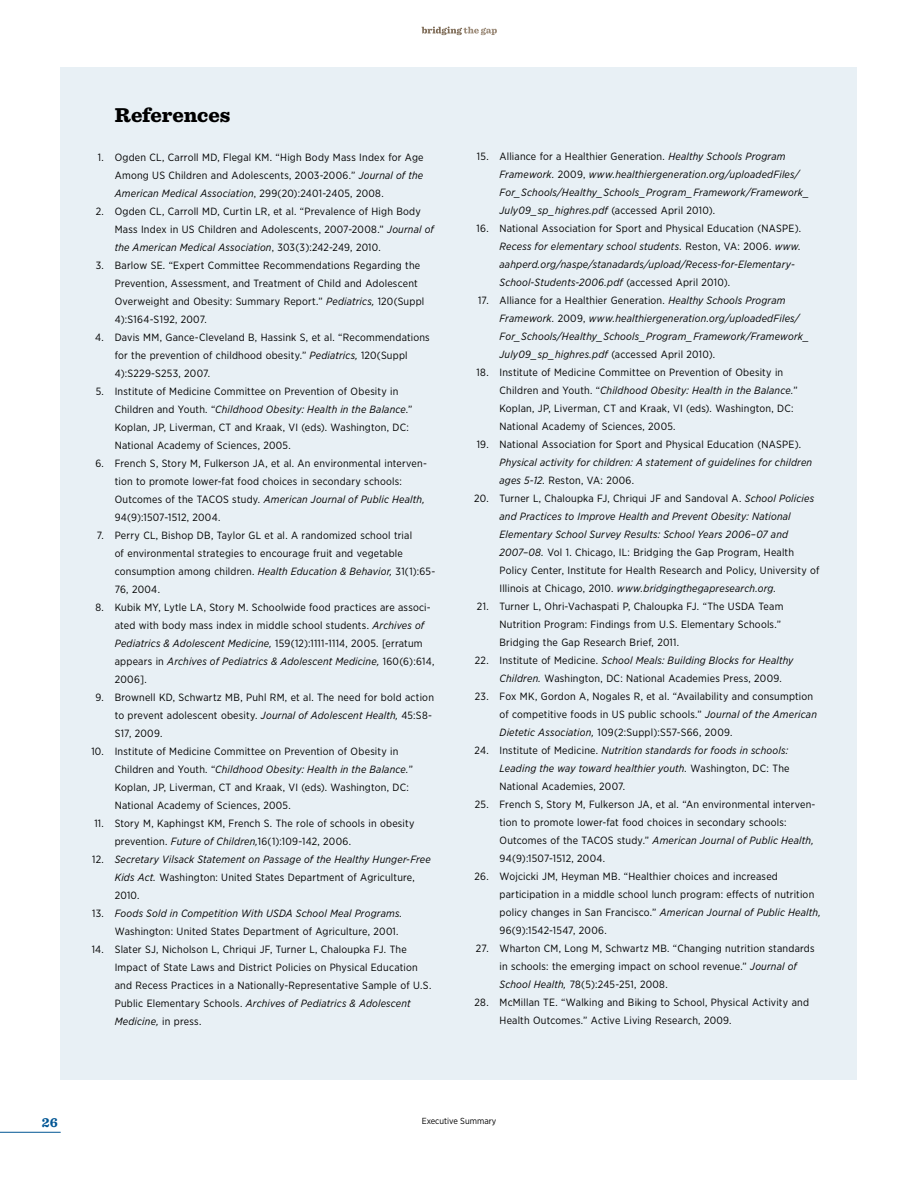
<style>
.page{position:relative;width:918px;height:1188px;background:#fff}
.page>*{position:absolute;margin:0;border:0;box-sizing:border-box;transform-origin:0 0}
.t1{font:900 21px "Sentinel";letter-spacing:-.005em;color:#000}
.t2{font:700 13.65px "Sentinel";color:#005594}
.t3{font:10.5px/18px "Gotham Narrow";letter-spacing:.02em;color:#000}
.t4{font:italic 10.5px/18px "Gotham Narrow";letter-spacing:.02em;color:#000}
.t5{font:8.85px "Gotham Narrow";color:#000}
.s1{font-style:italic}
.s2{font-style:normal}
</style>
<div class="page">
<svg style="left:422px;top:27px;width:75px;height:8px"></svg>
<hr style="left:0;top:1132px;width:60px;height:1px;background:#005594">
<div style="left:61px;top:68px;width:796px;height:1012px;background:#e8f0f5"></div>
<h1 class="t1" style="left:115px;top:98px;width:117px">References</h1>
<p class="t3" style="left:115px;top:148px;width:310px;text-align:justify;text-indent:-17px">1. Ogden CL, Carroll MD, Flegal KM. “High Body Mass Index for Age Among US Children and Adolescents, 2003-2006.” <span class="s1">Journal of the American Medical Association</span>, 299(20):2401-2405, 2008.</p>
<p class="t3" style="left:115px;top:202px;width:321px;text-indent:-19px">2. Ogden CL, Carroll MD, Curtin LR, et al. “Prevalence of High Body<br>Mass Index in US Children and Adolescents, 2007-2008.” <span class="s1">Journal of the American Medical Association</span>, 303(3):242-249, 2010.</p>
<p class="t3" style="left:115px;top:256px;width:311px;text-indent:-19px">3. Barlow SE. “Expert Committee Recommendations Regarding the Prevention, Assessment, and Treatment of Child and Adolescent Overweight and Obesity: Summary Report.” <span class="s1">Pediatrics,</span> 120(Suppl 4):S164-S192, 2007.</p>
<p class="t3" style="left:115px;top:328px;width:317px;text-indent:-19px">4. Davis MM, Gance-Cleveland B, Hassink S, et al. “Recommendations for the prevention of childhood obesity.” <span class="s1">Pediatrics,</span> 120(Suppl<br>4):S229-S253, 2007.</p>
<p class="t3" style="left:115px;top:382px;width:299px;text-indent:-19px">5. Institute of Medicine Committee on Prevention of Obesity in Children and Youth. “<span class="s1">Childhood Obesity: Health in the Balance</span>.” Koplan, JP, Liverman, CT and Kraak, VI (eds). Washington, DC:<br>National Academy of Sciences, 2005.</p>
<p class="t3" style="left:115px;top:454px;width:314px;text-indent:-19px">6. French S, Story M, Fulkerson JA, et al. An environmental interven&shy;tion to promote lower-fat food choices in secondary schools:<br>Outcomes of the TACOS study. <span class="s1">American Journal of Public Health, </span>94(9):1507-1512, 2004.</p>
<p class="t3" style="left:115px;top:526px;width:322px;text-indent:-18px">7. Perry CL, Bishop DB, Taylor GL et al. A randomized school trial<br>of environmental strategies to encourage fruit and vegetable consumption among children. <span class="s1">Health Education &amp; Behavior,</span> 31(1):65- 76, 2004.</p>
<p class="t3" style="left:115px;top:598px;width:321px;text-indent:-19px">8. Kubik MY, Lytle LA, Story M. Schoolwide food practices are associ&shy;ated with body mass index in middle school students. <span class="s1">Archives of Pediatrics &amp; Adolescent Medicine,</span> 159(12):1111-1114, 2005. [erratum appears in <span class="s1">Archives of Pediatrics &amp; Adolescent Medicine,</span> 160(6):614, 2006].</p>
<p class="t3" style="left:115px;top:688px;width:321px;text-indent:-19px">9. Brownell KD, Schwartz MB, Puhl RM, et al. The need for bold action to prevent adolescent obesity. <span class="s1">Journal of Adolescent Health,</span> 45:S8-<br>S17, 2009.</p>
<p class="t3" style="left:115px;top:742px;width:300px;text-indent:-23px">10. Institute of Medicine Committee on Prevention of Obesity in Children and Youth. “<span class="s1">Childhood Obesity: Health in the Balance.</span>” Koplan, JP, Liverman, CT and Kraak, VI (eds). Washington, DC:<br>National Academy of Sciences, 2005.</p>
<p class="t3" style="left:115px;top:814px;width:301px;text-indent:-20px">11. Story M, Kaphingst KM, French S. The role of schools in obesity prevention. <span class="s1">Future of Children,</span>16(1):109-142, 2006.</p>
<p class="t4" style="left:115px;top:850px;width:318px;text-indent:-22px"><span class="s2">12.</span> Secretary Vilsack Statement on Passage of the Healthy Hunger-Free<br>Kids Act. <span class="s2">Washington: United States Department of Agriculture,<br>2010.</span></p>
<p class="t3" style="left:115px;top:904px;width:289px;text-indent:-22px">13. <span class="s1">Foods Sold in Competition With USDA School Meal Programs.<br></span>Washington: United States Department of Agriculture, 2001.</p>
<p class="t3" style="left:115px;top:940px;width:318px;text-indent:-23px">14. Slater SJ, Nicholson L, Chriqui JF, Turner L, Chaloupka FJ. The Impact of State Laws and District Policies on Physical Education and Recess Practices in a Nationally-Representative Sample of U.S.<br>Public Elementary Schools. <span class="s1">Archives of Pediatrics &amp; Adolescent Medicine,</span> in press.</p>
<p class="t4" style="left:500px;top:148px;width:311px;text-indent:-23px"><span class="s2">15. Alliance for a Healthier Generation.</span> Healthy Schools Program Framework. <span class="s2">2009,</span> www.healthiergeneration.org/uploadedFiles/ For_Schools/Healthy_Schools_Program_Framework/Framework_ July09_sp_highres.pdf <span class="s2">(accessed April 2010).</span></p>
<p class="t4" style="left:500px;top:220px;width:303px;text-indent:-23px"><span class="s2">16. National Association for Sport and Physical Education (NASPE).<br></span>Recess for elementary school students. <span class="s2">Reston, VA: 2006.</span> www. aahperd.org/naspe/stanadards/upload/Recess-for-Elementary-School-Students-2006.pdf <span class="s2">(accessed April 2010).</span></p>
<p class="t4" style="left:500px;top:292px;width:311px;text-indent:-21px"><span class="s2">17. Alliance for a Healthier Generation.</span> Healthy Schools Program Framework. <span class="s2">2009,</span> www.healthiergeneration.org/uploadedFiles/ For_Schools/Healthy_Schools_Program_Framework/Framework_ July09_sp_highres.pdf <span class="s2">(accessed April 2010).</span></p>
<p class="t3" style="left:500px;top:364px;width:300px;text-indent:-23px">18. Institute of Medicine Committee on Prevention of Obesity in Children and Youth. “<span class="s1">Childhood Obesity: Health in the Balance.</span>” Koplan, JP, Liverman, CT and Kraak, VI (eds). Washington, DC:<br>National Academy of Sciences, 2005.</p>
<p class="t3" style="left:477px;top:436px;width:326px">19. National Association for Sport and Physical Education (NASPE).</p>
<p class="t4" style="left:500px;top:454px;width:314px">Physical activity for children: A statement of guidelines for children ages 5-12. <span class="s2">Reston, VA: 2006.</span></p>
<p class="t3" style="left:500px;top:490px;width:322px;text-indent:-25px">20. Turner L, Chaloupka FJ, Chriqui JF and Sandoval A. <span class="s1">School Policies and Practices to Improve Health and Prevent Obesity: National Elementary School Survey Results: School Years 2006–07 and 2007–08.</span> Vol 1. Chicago, IL: Bridging the Gap Program, Health Policy Center, Institute for Health Research and Policy, University of Illinois at Chicago, 2010. <span class="s1">www.bridgingthegapresearch.org.</span></p>
<p class="t3" style="left:500px;top:597px;width:285px;text-indent:-23px">21. Turner L, Ohri-Vachaspati P, Chaloupka FJ. “The USDA Team<br>Nutrition Program: Findings from U.S. Elementary Schools.”<br>Bridging the Gap Research Brief, 2011.</p>
<p class="t3" style="left:500px;top:651px;width:296px;text-indent:-25px">22. Institute of Medicine. <span class="s1">School Meals: Building Blocks for Healthy<br>Children.</span> Washington, DC: National Academies Press, 2009.</p>
<p class="t3" style="left:500px;top:687px;width:319px;text-indent:-25px">23. Fox MK, Gordon A, Nogales R, et al. “Availability and consumption of competitive foods in US public schools.” <span class="s1">Journal of the American<br>Dietetic Association,</span> 109(2:Suppl):S57-S66, 2009.</p>
<p class="t4" style="left:500px;top:741px;width:292px;text-indent:-25px"><span class="s2">24. Institute of Medicine.</span> Nutrition standards for foods in schools:<br>Leading the way toward healthier youth. <span class="s2">Washington, DC: The<br>National Academies, 2007.</span></p>
<p class="t3" style="left:500px;top:795px;width:317px;text-indent:-25px">25. French S, Story M, Fulkerson JA, et al. “An environmental interven&shy;tion to promote lower-fat food choices in secondary schools:<br>Outcomes of the TACOS study.” <span class="s1">American Journal of Public Health, </span>94(9):1507-1512, 2004.</p>
<p class="t3" style="left:500px;top:867px;width:323px;text-indent:-25px">26. Wojcicki JM, Heyman MB. “Healthier choices and increased participation in a middle school lunch program: effects of nutrition policy changes in San Francisco.” <span class="s1">American Journal of Public Health, </span>96(9):1542-1547, 2006.</p>
<p class="t3" style="left:500px;top:939px;width:317px;text-indent:-24px">27. Wharton CM, Long M, Schwartz MB. “Changing nutrition standards in schools: the emerging impact on school revenue.” <span class="s1">Journal of<br>School Health,</span> 78(5):245-251, 2008.</p>
<p class="t3" style="left:500px;top:993px;width:311px;text-indent:-25px">28. McMillan TE. “Walking and Biking to School, Physical Activity and<br>Health Outcomes.” Active Living Research, 2009.</p>
<h2 class="t2" style="left:42px;top:1111px;width:17px">26</h2>
<p class="t5" style="left:422px;top:1115px;width:76px">Executive Summary</p>
</div>
